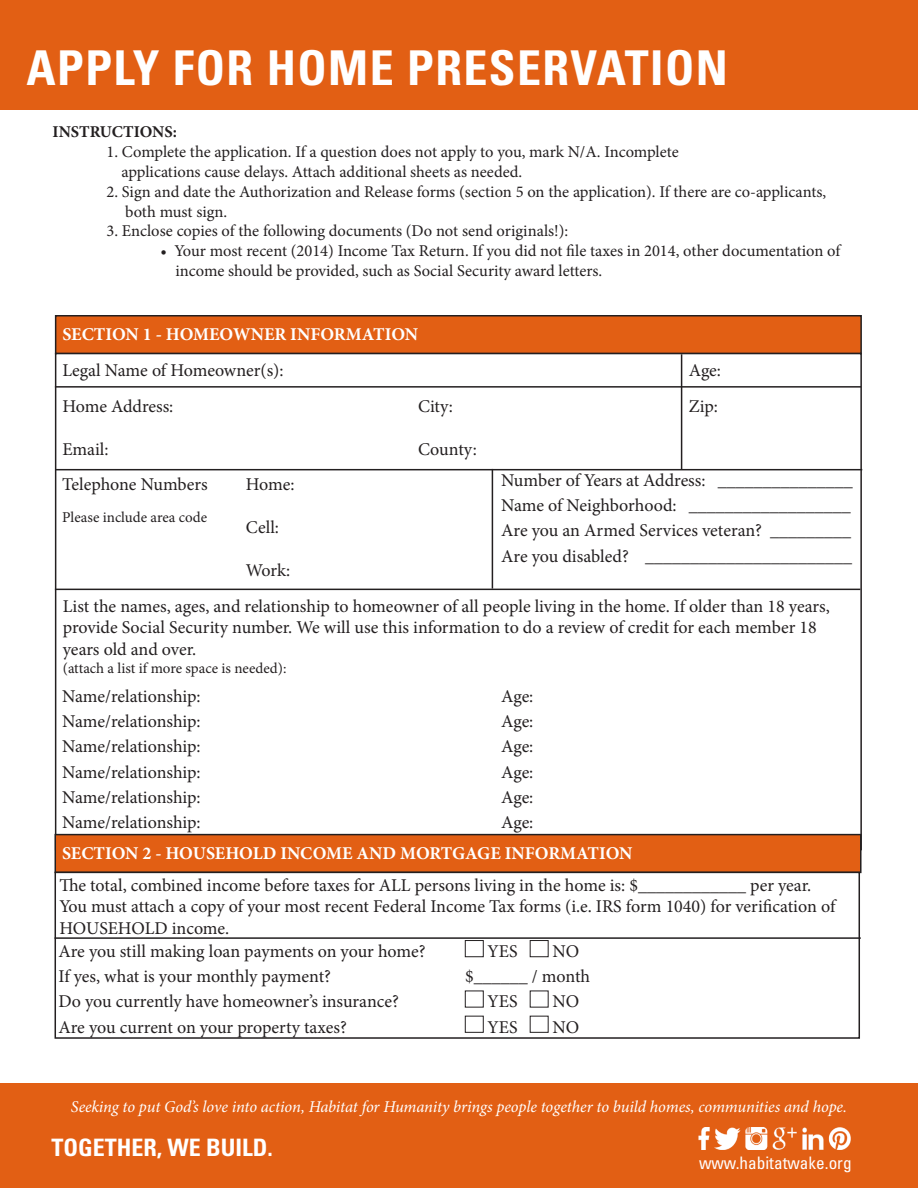
<style>
.page{position:relative;width:918px;height:1188px;background:#fff}
.page>*{position:absolute;margin:0;border:0;box-sizing:border-box;transform-origin:0 0}
.t1{font:700 condensed 48px "Univers LT Std";letter-spacing:.03em;color:#fff}
.t2{font:700 condensed 24px "Univers LT Std";color:#fff}
.t3{font:18px/21.6px "Minion Pro";letter-spacing:-.005em;color:#231f20}
.t4{font:700 18px "Minion Pro";color:#fff}
.t5{font:condensed 17.25px "Univers LT Std";color:#fff}
.t6{font:16.5px/19.8px "Minion Pro";color:#231f20}
.t7{font:italic 16.5px "Minion Pro";letter-spacing:-.01em;color:#fff}
.t8{font:700 16.5px "Minion Pro";color:#231f20}
.t9{font:15px "Minion Pro";color:#231f20}
</style>
<div class="page">
<div style="left:0;top:1084px;width:918px;height:104px;background:#e25f14"></div>
<img style="left:698px;top:1127px;width:153px;height:22px">
<div style="left:0;top:0;width:918px;height:109px;background:#e25f14"></div>
<div style="left:56px;top:316px;width:805px;height:38px;background:#e25f14"></div>
<div style="left:55px;top:315px;width:807px;height:39px;border:2px solid #231f20"></div>
<hr style="left:55px;top:386px;width:806px;height:2px;background:#231f20">
<hr style="left:56px;top:469px;width:806px;height:1px;background:#231f20">
<hr style="left:55px;top:589px;width:805px;height:1px;background:#231f20">
<hr style="left:681px;top:354px;width:1px;height:116px;background:#231f20">
<hr style="left:492px;top:469px;width:1px;height:120px;background:#231f20">
<div style="left:55px;top:835px;width:806px;height:37px;background:#e25f14"></div>
<div style="left:55px;top:834px;width:807px;height:39px;border:2px solid #231f20"></div>
<div style="left:55px;top:872px;width:805px;height:167px;border:2px solid #231f20"></div>
<hr style="left:55px;top:937px;width:806px;height:2px;background:#231f20">
<div style="left:465px;top:940px;width:18px;height:17px;border:1px solid #231f20"></div>
<div style="left:530px;top:940px;width:18px;height:17px;border:1px solid #231f20"></div>
<div style="left:465px;top:1016px;width:18px;height:17px;border:1px solid #231f20"></div>
<div style="left:530px;top:1016px;width:18px;height:17px;border:1px solid #231f20"></div>
<p class="t1" style="left:27px;top:38px;width:703px">APPLY FOR HOME PRESERVATION</p>
<p class="t8" style="left:52px;top:120px;width:126px">INSTRUCTIONS:</p>
<p class="t6" style="left:121px;top:142px;width:559px;text-indent:-15px">1. Complete the application. If a question does not apply to you, mark N/A. Incomplete applications cause delays. Attach additional sheets as needed.</p>
<p class="t6" style="left:125px;top:182px;width:703px;text-indent:-19px">2. Sign and date the Authorization and Release forms (section 5 on the application). If there are co-applicants, both must sign.</p>
<p class="t6" style="left:107px;top:221px;width:463px">3. Enclose copies of the following documents (Do not send originals!):</p>
<p class="t6" style="left:175px;top:241px;width:666px;text-indent:-15px">• Your most recent (2014) Income Tax Return. If you did not file taxes in 2014, other documentation of income should be provided, such as Social Security award letters.</p>
<p class="t4" style="left:62px;top:322px;width:357px">SECTION 1 - HOMEOWNER INFORMATION</p>
<p class="t3" style="left:62px;top:360px;width:223px">Legal Name of Homeowner(s):</p>
<p class="t3" style="left:62px;top:396px;width:113px">Home Address:</p>
<p class="t3" style="left:62px;top:439px;width:48px">Email:</p>
<p class="t3" style="left:62px;top:474px;width:147px">Telephone Numbers</p>
<p class="t9" style="left:62px;top:508px;width:146px">Please include area code</p>
<p class="t3" style="left:689px;top:360px;width:34px">Age:</p>
<p class="t3" style="left:689px;top:396px;width:31px">Zip:</p>
<p class="t3" style="left:418px;top:396px;width:37px">City:</p>
<p class="t3" style="left:418px;top:439px;width:60px">County:</p>
<p class="t3" style="left:501px;top:470px;width:353px">Number of Years at Address: _______________</p>
<p class="t3" style="left:501px;top:495px;width:351px">Name of Neighborhood: __________________</p>
<p class="t3" style="left:501px;top:520px;width:352px">Are you an Armed Services veteran? _________</p>
<p class="t3" style="left:501px;top:545px;width:353px">Are you disabled? _______________________</p>
<p class="t3" style="left:63px;top:595px;width:769px">List the names, ages, and relationship to homeowner of all people living in the home. If older than 18 years, provide Social Security number. We will use this information to do a review of credit for each member 18 years old and over.</p>
<p class="t9" style="left:63px;top:658px;width:225px">(attach a list if more space is needed):</p>
<p class="t3" style="left:62px;top:685px;width:140px">Name/relationship:</p>
<p class="t3" style="left:62px;top:711px;width:140px">Name/relationship:</p>
<p class="t3" style="left:62px;top:736px;width:140px">Name/relationship:</p>
<p class="t3" style="left:62px;top:761px;width:140px">Name/relationship:</p>
<p class="t3" style="left:62px;top:786px;width:140px">Name/relationship:</p>
<p class="t3" style="left:62px;top:811px;width:140px">Name/relationship:</p>
<p class="t3" style="left:246px;top:474px;width:50px">Home:</p>
<p class="t3" style="left:246px;top:517px;width:35px">Cell:</p>
<p class="t3" style="left:246px;top:560px;width:46px">Work:</p>
<p class="t3" style="left:501px;top:685px;width:34px">Age:</p>
<p class="t3" style="left:501px;top:711px;width:34px">Age:</p>
<p class="t3" style="left:501px;top:736px;width:34px">Age:</p>
<p class="t3" style="left:501px;top:761px;width:34px">Age:</p>
<p class="t3" style="left:501px;top:786px;width:34px">Age:</p>
<p class="t3" style="left:501px;top:811px;width:34px">Age:</p>
<p class="t4" style="left:62px;top:840px;width:572px">SECTION 2 - HOUSEHOLD INCOME AND MORTGAGE INFORMATION</p>
<p class="t3" style="left:59px;top:874px;width:754px">The total, combined income before taxes for ALL persons living in the home is: $____________ per year.</p>
<p class="t3" style="left:59px;top:896px;width:778px">You must attach a copy of your most recent Federal Income Tax forms (i.e. IRS form 1040) for verification of<br>HOUSEHOLD income.</p>
<p class="t3" style="left:58px;top:940px;width:369px">Are you still making loan payments on your home?</p>
<p class="t3" style="left:488px;top:940px;width:32px">YES</p>
<p class="t3" style="left:552px;top:940px;width:28px">NO</p>
<p class="t3" style="left:58px;top:966px;width:274px">If yes, what is your monthly payment?</p>
<p class="t3" style="left:465px;top:966px;width:127px">$______ / month</p>
<p class="t3" style="left:58px;top:991px;width:342px">Do you currently have homeowner’s insurance?</p>
<p class="t3" style="left:488px;top:991px;width:32px">YES</p>
<p class="t3" style="left:552px;top:991px;width:28px">NO</p>
<p class="t3" style="left:58px;top:1016px;width:290px">Are you current on your property taxes?</p>
<p class="t3" style="left:488px;top:1016px;width:32px">YES</p>
<p class="t3" style="left:552px;top:1016px;width:28px">NO</p>
<p class="t7" style="left:71px;top:1095px;width:778px">Seeking to put God’s love into action, Habitat for Humanity brings people together to build homes, communities and hope.</p>
<h2 class="t2" style="left:52px;top:1133px;width:223px">TOGETHER, WE BUILD.</h2>
<p class="t5" style="left:699px;top:1151px;width:154px">www.habitatwake.org</p>
</div>
